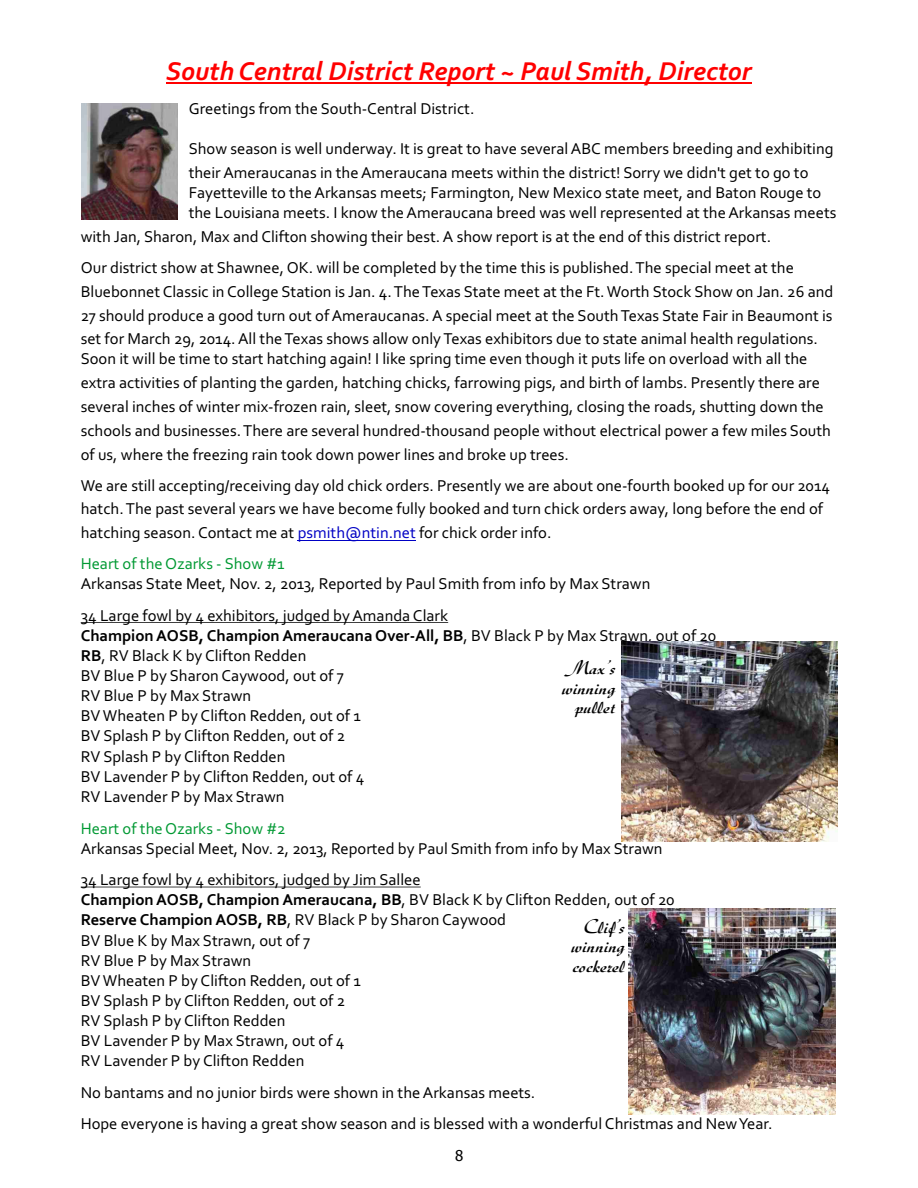
<style>
.page{position:relative;width:918px;height:1188px;background:#fff}
.page>*{position:absolute;margin:0;border:0;box-sizing:border-box;transform-origin:0 0}
.t1{font:italic 700 27px "Corbel";color:#f00}
.t2{font:500 21px/19.8px "Diskus D";color:#000;text-align:right}
.t3{font:16.5px/20.1px "Corbel";color:#000}
.t4{font:16.5px "Corbel";color:#093}
.t5{font:15px "Tahoma";color:#000}
.s1{color:#0000c4}
.s2{font-weight:700}
</style>
<div class="page">
<hr style="left:166px;top:82px;width:585px;height:2px;background:#f00">
<hr style="left:81px;top:622px;width:367px;height:1px;background:#000">
<hr style="left:81px;top:887px;width:340px;height:1px;background:#000">
<hr style="left:298px;top:540px;width:118px;height:1px;background:#0000c4">
<img style="left:82px;top:104px;width:96px;height:116px">
<img style="left:621px;top:641px;width:216px;height:200px">
<img style="left:628px;top:909px;width:207px;height:205px">
<h1 class="t1" style="left:166px;top:60px;width:587px">South Central District Report ~ Paul Smith, Director</h1>
<p class="t3" style="left:189px;top:100px;width:287px">Greetings from the South-Central District.</p>
<p class="t3" style="left:189px;top:138px;width:646px;line-height:23.7px">Show season is well underway. It is great to have several ABC members breeding and exhibiting their Ameraucanas in the Ameraucana meets within the district! Sorry we didn't get to go to</p>
<p class="t3" style="left:189px;top:184px;width:649px">Fayetteville to the Arkansas meets; Farmington, New Mexico state meet, and Baton Rouge to the Louisiana meets. I know the Ameraucana breed was well represented at the Arkansas meets</p>
<p class="t3" style="left:81px;top:222px;width:715px;line-height:31.2px">with Jan, Sharon, Max and Clifton showing their best. A show report is at the end of this district report.<br>Our district show at Shawnee, OK. will be completed by the time this is published. The special meet at the</p>
<p class="t3" style="left:81px;top:281px;width:754px;line-height:23.7px;text-align:justify">Bluebonnet Classic in College Station is Jan. 4. The Texas State meet at the Ft. Worth Stock Show on Jan. 26 and 27 should produce a good turn out of Ameraucanas. A special meet at the South Texas State Fair in Beaumont is set for March 29, 2014. All the Texas shows allow only Texas exhibitors due to state animal health regulations.</p>
<p class="t3" style="left:81px;top:349px;width:752px;line-height:23.7px">Soon it will be time to start hatching again! I like spring time even though it puts life on overload with all the extra activities of planting the garden, hatching chicks, farrowing pigs, and birth of lambs. Presently there are several inches of winter mix-frozen rain, sleet, snow covering everything, closing the roads, shutting down the schools and businesses. There are several hundred-thousand people without electrical power a few miles South of us, where the freezing rain took down power lines and broke up trees.</p>
<p class="t3" style="left:81px;top:475px;width:751px;line-height:23.7px">We are still accepting/receiving day old chick orders. Presently we are about one-fourth booked up for our 2014 hatch. The past several years we have become fully booked and turn chick orders away, long before the end of hatching season. Contact me at <span class="s1">psmith@ntin.net</span> for chick order info.</p>
<p class="t3" style="left:81px;top:570px;width:571px;line-height:31.2px">Arkansas State Meet, Nov. 2, 2013, Reported by Paul Smith from info by Max Strawn<br>34 Large fowl by 4 exhibitors, judged by Amanda Clark</p>
<p class="t3" style="left:81px;top:627px;width:637px"><span class="s2">Champion AOSB, Champion Ameraucana Over-All, BB</span>, BV Black P by Max Strawn, out of 20<br><span class="s2">RB</span>, RV Black K by Clifton Redden<br>BV Blue P by Sharon Caywood, out of 7<br>RV Blue P by Max Strawn<br>BV Wheaten P by Clifton Redden, out of 1<br>BV Splash P by Clifton Redden, out of 2<br>RV Splash P by Clifton Redden<br>BV Lavender P by Clifton Redden, out of 4<br>RV Lavender P by Max Strawn</p>
<p class="t3" style="left:81px;top:834px;width:583px;line-height:31.2px">Arkansas Special Meet, Nov. 2, 2013, Reported by Paul Smith from info by Max Strawn<br>34 Large fowl by 4 exhibitors, judged by Jim Sallee</p>
<p class="t3" style="left:81px;top:891px;width:595px"><span class="s2">Champion AOSB, Champion Ameraucana, BB</span>, BV Black K by Clifton Redden, out of 20<br><span class="s2">Reserve Champion AOSB, RB</span>, RV Black P by Sharon Caywood<br>BV Blue K by Max Strawn, out of 7<br>RV Blue P by Max Strawn<br>BV Wheaten P by Clifton Redden, out of 1<br>BV Splash P by Clifton Redden, out of 2<br>RV Splash P by Clifton Redden<br>BV Lavender P by Max Strawn, out of 4<br>RV Lavender P by Clifton Redden</p>
<p class="t3" style="left:81px;top:1078px;width:693px;line-height:31.2px">No bantams and no junior birds were shown in the Arkansas meets.<br>Hope everyone is having a great show season and is blessed with a wonderful Christmas and New Year.</p>
<p class="t4" style="left:81px;top:557px;width:205px">Heart of the Ozarks - Show #1</p>
<p class="t2" style="left:561px;top:658px;width:55px">Max’s winning pullet</p>
<p class="t4" style="left:81px;top:822px;width:206px">Heart of the Ozarks - Show #2</p>
<p class="t2" style="left:571px;top:917px;width:55px;text-align:center">Clif’s winning cockerel</p>
<p class="t5" style="left:455px;top:1149px;width:10px">8</p>
</div>
